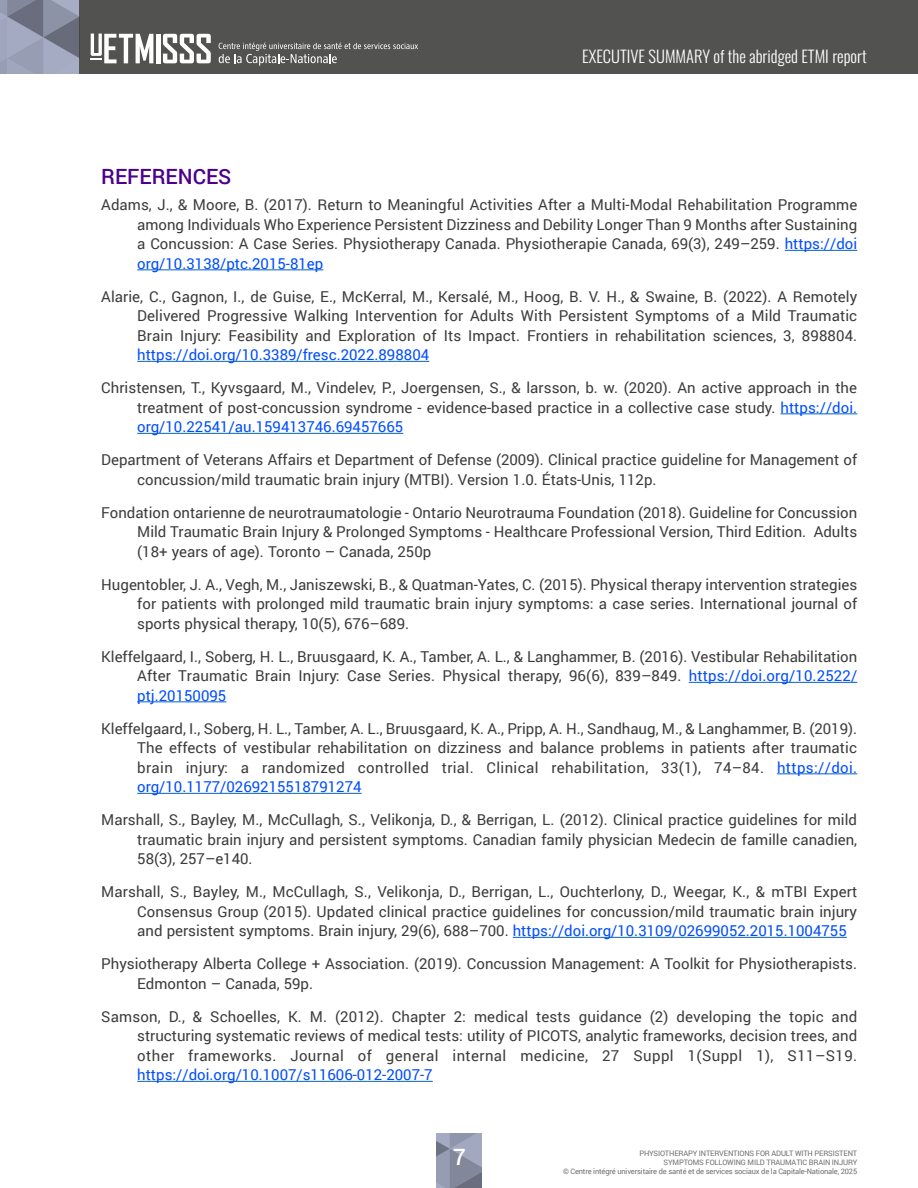
<style>
.page{position:relative;width:918px;height:1188px;background:#fff}
.page>*{position:absolute;margin:0;border:0;box-sizing:border-box;transform-origin:0 0}
.t1{font:500 22.5px "Roboto";color:#fff}
.t2{font:500 21px "Roboto";color:#4b008c}
.t3{font:300 16.5px "Oswald";color:#fff}
.t4{font:15px/19.5px "Roboto";color:#3c3c3b;text-align:justify}
.t5{font:15px "Roboto";color:#004dff}
.t6{font:7.5px/9px "Roboto";letter-spacing:-.02em;color:#706f6f;text-align:right}
.s1{color:#004dff}
</style>
<div class="page">
<svg style="left:436px;top:1134px;width:46px;height:54px;background:#8d93a7"></svg>
<div style="left:0;top:0;width:918px;height:74px;background:#525251"></div>
<svg style="left:0;top:0;width:79px;height:74px;background:#8e94a8"></svg>
<hr style="left:156px;top:34px;width:4px;height:29px;background:#fff">
<svg style="left:163px;top:34px;width:48px;height:29px"></svg>
<svg style="left:91px;top:34px;width:62px;height:29px"></svg>
<svg style="left:219px;top:43px;width:199px;height:23px"></svg>
<hr style="left:785px;top:250px;width:72px;height:1px;background:#0563c1">
<hr style="left:137px;top:269px;width:186px;height:1px;background:#0563c1">
<hr style="left:137px;top:361px;width:292px;height:1px;background:#0563c1">
<hr style="left:781px;top:413px;width:76px;height:1px;background:#0563c1">
<hr style="left:137px;top:433px;width:266px;height:1px;background:#0563c1">
<hr style="left:689px;top:682px;width:168px;height:1px;background:#0563c1">
<hr style="left:137px;top:701px;width:89px;height:1px;background:#0563c1">
<hr style="left:777px;top:773px;width:80px;height:1px;background:#0563c1">
<hr style="left:137px;top:793px;width:225px;height:1px;background:#0563c1">
<hr style="left:513px;top:937px;width:334px;height:1px;background:#0563c1">
<hr style="left:137px;top:1081px;width:296px;height:1px;background:#0563c1">
<p class="t3" style="left:582px;top:42px;width:286px">EXECUTIVE SUMMARY of the abridged ETMI report</p>
<h2 class="t2" style="left:101px;top:162px;width:132px">REFERENCES</h2>
<p class="t4" style="left:137px;top:195px;width:722px;text-indent:-36px">Adams, J., &amp; Moore, B. (2017). Return to Meaningful Activities After a Multi-Modal Rehabilitation Programme among Individuals Who Experience Persistent Dizziness and Debility Longer Than 9 Months after Sustaining a Concussion: A Case Series. Physiotherapy Canada. Physiotherapie Canada, 69(3), 249–259. <span class="s1">https://doi org/10.3138/ptc.2015-81ep</span></p>
<p class="t4" style="left:137px;top:286px;width:722px;text-indent:-36px">Alarie, C., Gagnon, I., de Guise, E., McKerral, M., Kersalé, M., Hoog, B. V. H., &amp; Swaine, B. (2022). A Remotely Delivered Progressive Walking Intervention for Adults With Persistent Symptoms of a Mild Traumatic Brain Injury: Feasibility and Exploration of Its Impact. Frontiers in rehabilitation sciences, 3, 898804.</p>
<p class="t5" style="left:137px;top:344px;width:293px">https://doi.org/10.3389/fresc.2022.898804</p>
<p class="t4" style="left:137px;top:378px;width:721px;text-indent:-36px">Christensen, T., Kyvsgaard, M., Vindelev, P., Joergensen, S., &amp; larsson, b. w. (2020). An active approach in the treatment of post-concussion syndrome - evidence-based practice in a collective case study. <span class="s1">https://doi. org/10.22541/au.159413746.69457665</span></p>
<p class="t4" style="left:137px;top:450px;width:721px;text-indent:-36px">Department of Veterans Affairs et Department of Defense (2009). Clinical practice guideline for Management of concussion/mild traumatic brain injury (MTBI). Version 1.0. États-Unis, 112p.</p>
<p class="t4" style="left:137px;top:502px;width:722px;text-indent:-36px">Fondation ontarienne de neurotraumatologie - Ontario Neurotrauma Foundation (2018). Guideline for Concussion Mild Traumatic Brain Injury &amp; Prolonged Symptoms - Healthcare Professional Version, Third Edition. Adults (18+ years of age). Toronto – Canada, 250p</p>
<p class="t4" style="left:137px;top:574px;width:722px;text-indent:-36px">Hugentobler, J. A., Vegh, M., Janiszewski, B., &amp; Quatman-Yates, C. (2015). Physical therapy intervention strategies for patients with prolonged mild traumatic brain injury symptoms: a case series. International journal of sports physical therapy, 10(5), 676–689.</p>
<p class="t4" style="left:137px;top:646px;width:722px;text-indent:-36px">Kleffelgaard, I., Soberg, H. L., Bruusgaard, K. A., Tamber, A. L., &amp; Langhammer, B. (2016). Vestibular Rehabilitation After Traumatic Brain Injury: Case Series. Physical therapy, 96(6), 839–849. <span class="s1">https://doi.org/10.2522/ ptj.20150095</span></p>
<p class="t4" style="left:137px;top:718px;width:722px;text-indent:-36px">Kleffelgaard, I., Soberg, H. L., Tamber, A. L., Bruusgaard, K. A., Pripp, A. H., Sandhaug, M., &amp; Langhammer, B. (2019).<br>The effects of vestibular rehabilitation on dizziness and balance problems in patients after traumatic brain injury: a randomized controlled trial. Clinical rehabilitation, 33(1), 74–84. <span class="s1">https://doi. org/10.1177/0269215518791274</span></p>
<p class="t4" style="left:137px;top:810px;width:721px;text-indent:-36px">Marshall, S., Bayley, M., McCullagh, S., Velikonja, D., &amp; Berrigan, L. (2012). Clinical practice guidelines for mild traumatic brain injury and persistent symptoms. Canadian family physician Medecin de famille canadien, 58(3), 257–e140.</p>
<p class="t4" style="left:137px;top:882px;width:722px;text-indent:-36px">Marshall, S., Bayley, M., McCullagh, S., Velikonja, D., Berrigan, L., Ouchterlony, D., Weegar, K., &amp; mTBI Expert Consensus Group (2015). Updated clinical practice guidelines for concussion/mild traumatic brain injury and persistent symptoms. Brain injury, 29(6), 688–700. <span class="s1">https://doi.org/10.3109/02699052.2015.1004755</span></p>
<p class="t4" style="left:137px;top:954px;width:721px;text-indent:-36px">Physiotherapy Alberta College + Association. (2019). Concussion Management: A Toolkit for Physiotherapists.<br>Edmonton – Canada, 59p.</p>
<p class="t4" style="left:137px;top:1006px;width:722px;text-indent:-36px">Samson, D., &amp; Schoelles, K. M. (2012). Chapter 2: medical tests guidance (2) developing the topic and structuring systematic reviews of medical tests: utility of PICOTS, analytic frameworks, decision trees, and other frameworks. Journal of general internal medicine, 27 Suppl 1(Suppl 1), S11–S19.</p>
<p class="t5" style="left:137px;top:1064px;width:297px">https://doi.org/10.1007/s11606-012-2007-7</p>
<h1 class="t1" style="left:453px;top:1141px;width:14px">7</h1>
<p class="t6" style="left:563px;top:1149px;width:296px">PHYSIOTHERAPY INTERVENTIONS FOR ADULT WITH PERSISTENT<br>SYMPTOMS FOLLOWING MILD TRAUMATIC BRAIN INJURY<br>© Centre intégré universitaire de santé et de services sociaux de la Capitale-Nationale, 2025</p>
</div>
